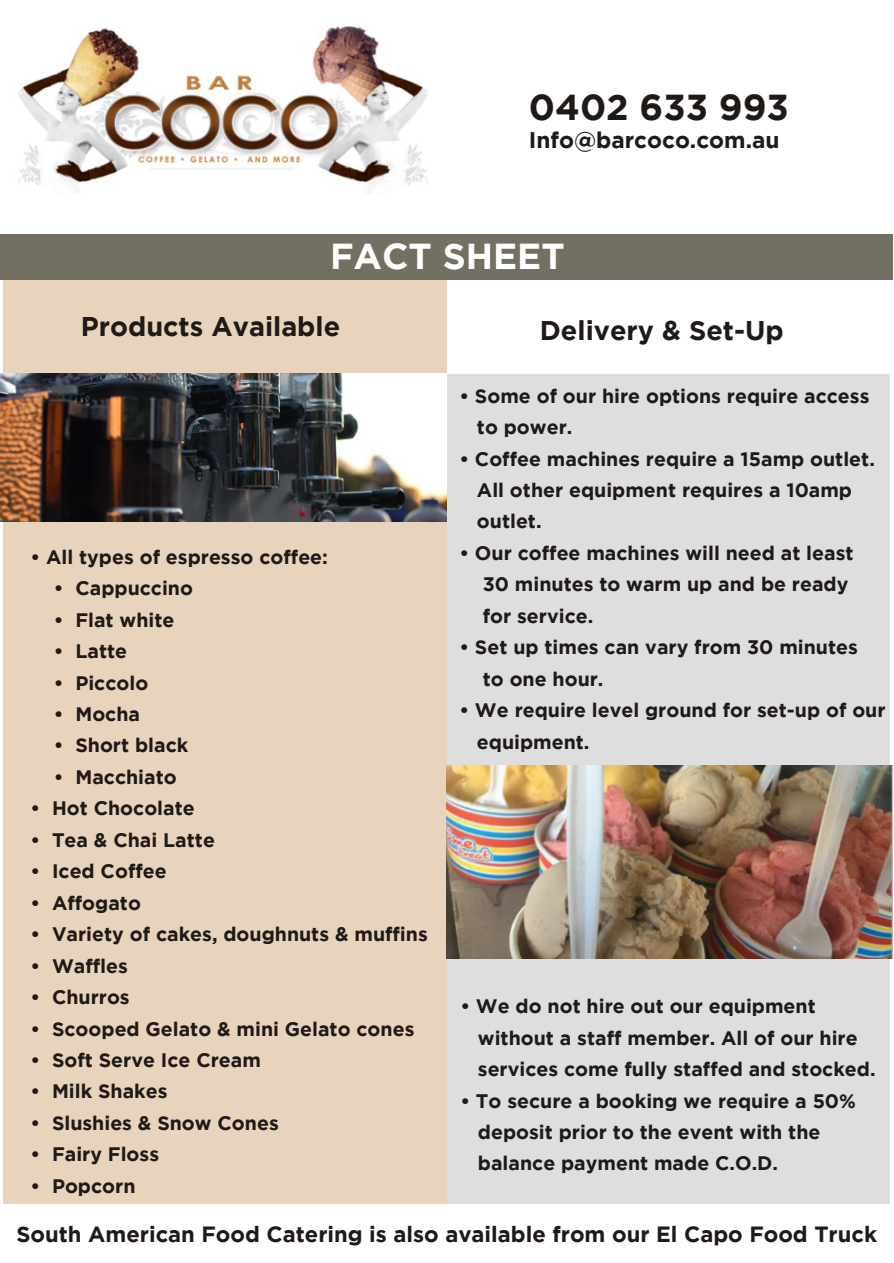
<style>
.page{position:relative;width:894px;height:1263px;background:#fff}
.page>*{position:absolute;margin:0;border:0;box-sizing:border-box;transform-origin:0 0}
.t1{font:700 36px "Gotham";color:#1f1a17}
.t2{font:700 36px "Gotham";color:#fff}
.t3{font:700 27px "Gotham";color:#1f1a17}
.t4{font:700 22.5px "Gotham";color:#1f1a17}
.t5{font:700 22.05px "Gotham";color:#1f1a17}
.t6{font:700 19.5px/31.5px "Gotham";color:#1f1a17}
</style>
<div class="page">
<div style="left:446px;top:374px;width:444px;height:830px;background:#dedede"></div>
<div style="left:3px;top:276px;width:443px;height:928px;background:#e8d4bd"></div>
<img style="left:18px;top:25px;width:411px;height:167px">
<div style="left:0;top:234px;width:893px;height:45px;background:#737063"></div>
<img style="left:1px;top:373px;width:445px;height:149px">
<img style="left:446px;top:765px;width:447px;height:194px">
<h1 class="t1" style="left:529px;top:86px;width:261px">0402 633 993</h1>
<p class="t4" style="left:529px;top:127px;width:252px">Info@barcoco.com.au</p>
<h1 class="t2" style="left:330px;top:235px;width:236px">FACT SHEET</h1>
<h2 class="t3" style="left:81px;top:311px;width:261px">Products Available</h2>
<h2 class="t3" style="left:540px;top:315px;width:245px">Delivery &amp; Set-Up</h2>
<p class="t6" style="left:477px;top:380px;width:394px;text-indent:-18px">• Some of our hire options require access to power.</p>
<p class="t6" style="left:477px;top:442px;width:399px;text-indent:-18px">• Coffee machines require a 15amp outlet.<br>All other equipment requires a 10amp outlet.</p>
<p class="t6" style="left:483px;top:537px;width:372px;text-indent:-23px">• Our coffee machines will need at least<br>30 minutes to warm up and be ready for service.</p>
<p class="t6" style="left:483px;top:631px;width:377px;text-indent:-23px">• Set up times can vary from 30 minutes to one hour.</p>
<p class="t6" style="left:477px;top:694px;width:410px;text-indent:-18px">• We require level ground for set-up of our equipment.</p>
<p class="t6" style="left:31px;top:541px;width:299px">• All types of espresso coffee:</p>
<p class="t6" style="left:54px;top:572px;width:141px">• Cappuccino</p>
<p class="t6" style="left:54px;top:604px;width:122px">• Flat white</p>
<p class="t6" style="left:54px;top:635px;width:75px">• Latte</p>
<p class="t6" style="left:54px;top:666px;width:96px">• Piccolo</p>
<p class="t6" style="left:54px;top:698px;width:88px">• Mocha</p>
<p class="t6" style="left:54px;top:729px;width:136px">• Short black</p>
<p class="t6" style="left:54px;top:761px;width:124px">• Macchiato</p>
<p class="t6" style="left:31px;top:792px;width:166px">• Hot Chocolate</p>
<p class="t6" style="left:31px;top:824px;width:186px">• Tea &amp; Chai Latte</p>
<p class="t6" style="left:31px;top:855px;width:138px">• Iced Coffee</p>
<p class="t6" style="left:31px;top:887px;width:112px">• Affogato</p>
<p class="t6" style="left:31px;top:918px;width:399px">• Variety of cakes, doughnuts &amp; muffins</p>
<p class="t6" style="left:31px;top:949px;width:99px">• Waffles</p>
<p class="t6" style="left:31px;top:981px;width:101px">• Churros</p>
<p class="t6" style="left:31px;top:1012px;width:385px">• Scooped Gelato &amp; mini Gelato cones</p>
<p class="t6" style="left:31px;top:1044px;width:232px">• Soft Serve Ice Cream</p>
<p class="t6" style="left:31px;top:1075px;width:139px">• Milk Shakes</p>
<p class="t6" style="left:31px;top:1107px;width:250px">• Slushies &amp; Snow Cones</p>
<p class="t6" style="left:31px;top:1138px;width:130px">• Fairy Floss</p>
<p class="t6" style="left:31px;top:1170px;width:106px">• Popcorn</p>
<p class="t5" style="left:16px;top:1222px;width:862px">South American Food Catering is also available from our El Capo Food Truck</p>
<p class="t6" style="left:478px;top:990px;width:399px;text-indent:-18px">• We do not hire out our equipment without a staff member. All of our hire services come fully staffed and stocked.</p>
<p class="t6" style="left:478px;top:1084px;width:380px;text-indent:-18px">• To secure a booking we require a 50% deposit prior to the event with the balance payment made C.O.D.</p>
</div>
